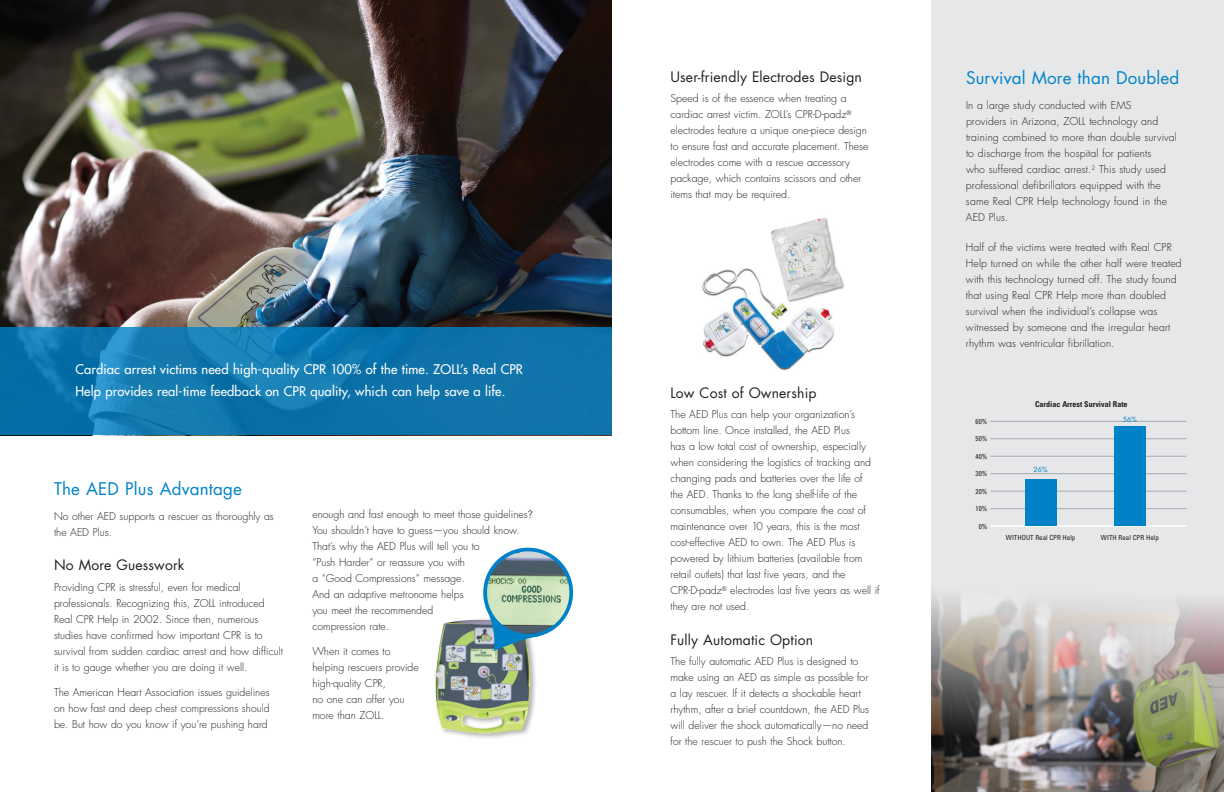
<style>
.page{position:relative;width:1224px;height:792px;background:#fff}
.page>*{position:absolute;margin:0;border:0;box-sizing:border-box;transform-origin:0 0}
.t1{font:17px "Futura Std";letter-spacing:.01em;color:#0082c8}
.t2{font:14px "Futura Std";letter-spacing:.01em;color:#231f20}
.t3{font:500 13px/21.6px "Futura Std";letter-spacing:.01em;color:#fff}
.Body1{font:300 10.5px/16px "Futura Std";color:#231f20}
.Body{font:300 10.5px/16px "Futura Std";letter-spacing:.01em;color:#231f20}
.t4{font:700 condensed 8px "Univers";color:#231f20}
.t5{font:condensed 7px "Univers";color:#231f20}
.t6{font:7px "Futura";color:#0082c8}
.s1{font-family:"Avenir"}
</style>
<div class="page">
<img style="left:0;top:0;width:612px;height:327px">
<svg style="left:0;top:327px;width:612px;height:108px;background:#0f76ac"></svg>
<div style="left:432px;top:618px;width:105px;height:122px;background:#231f20;opacity:.34"></div>
<img style="left:434px;top:620px;width:96px;height:113px">
<svg style="left:485px;top:610px;width:52px;height:41px"></svg>
<img style="left:485px;top:550px;width:86px;height:86px;border-radius:43px">
<div style="left:483px;top:548px;width:90px;height:90px;border:4px solid #0082c8;border-radius:50%"></div>
<img style="left:702px;top:217px;width:143px;height:153px">
<div style="left:931px;top:0;width:293px;height:792px;background:#e6e7e9"></div>
<img style="left:931px;top:595px;width:293px;height:197px">
<hr style="left:990px;top:525px;width:197px;height:2px;background:#fff">
<hr style="left:990px;top:508px;width:197px;height:1px;background:#a8a9ad">
<hr style="left:990px;top:474px;width:197px;height:1px;background:#a8a9ad">
<hr style="left:990px;top:439px;width:197px;height:1px;background:#a8a9ad">
<hr style="left:990px;top:491px;width:197px;height:1px;background:#a8a9ad">
<hr style="left:990px;top:456px;width:197px;height:1px;background:#a8a9ad">
<hr style="left:990px;top:421px;width:197px;height:1px;background:#a8a9ad">
<div style="left:1114px;top:426px;width:32px;height:100px;background:#0082c8"></div>
<div style="left:1025px;top:479px;width:31px;height:47px;background:#0082c8"></div>
<p class="t3" style="left:75px;top:359px;width:449px">Cardiac arrest victims need high-quality CPR 100% of the time. ZOLL’s Real CPR<br>Help provides real-time feedback on CPR quality, which can help save a life.</p>
<h1 class="t1" style="left:54px;top:477px;width:189px">The AED Plus Advantage</h1>
<p class="Body1" style="left:54px;top:508px;width:221px">No other AED supports a rescuer as thoroughly as the AED Plus.</p>
<h4 class="t2" style="left:54px;top:556px;width:132px">No More Guesswork</h4>
<p class="Body1" style="left:54px;top:579px;width:230px">Providing CPR is stressful, even for medical professionals. Recognizing this, ZOLL introduced Real CPR Help in 2002. Since then, numerous studies have confirmed how important CPR is to survival from sudden cardiac arrest and how difficult it is to gauge whether you are doing it well.</p>
<p class="Body1" style="left:54px;top:684px;width:217px;text-align:justify">The American Heart Association issues guidelines on how fast and deep chest compressions should be. But how do you know if you’re pushing hard</p>
<p class="Body1" style="left:312px;top:507px;width:222px">enough and fast enough to meet those guidelines<span class="s1">?<br></span>You shouldn’t have to guess—you should know.<br>That’s why the AED Plus will tell you to<br>“Push Harder” or reassure you with<br>a “Good Compressions” message.<br>And an adaptive metronome helps<br>you meet the recommended<br>compression rate.</p>
<p class="Body1" style="left:312px;top:644px;width:108px">When it comes to helping rescuers provide high-quality CPR,<br>no one can offer you more than ZOLL.</p>
<h4 class="t2" style="left:670px;top:68px;width:193px">User-friendly Electrodes Design</h4>
<p class="Body1" style="left:670px;top:91px;width:200px">Speed is of the essence when treating a cardiac arrest victim. ZOLL’s CPR-D-padz<sup>® </sup>electrodes feature a unique one-piece design to ensure fast and accurate placement. These electrodes come with a rescue accessory package, which contains scissors and other items that may be required.</p>
<h4 class="t2" style="left:670px;top:384px;width:148px">Low Cost of Ownership</h4>
<p class="Body1" style="left:670px;top:407px;width:211px">The AED Plus can help your organization’s bottom line. Once installed, the AED Plus<br>has a low total cost of ownership, especially when considering the logistics of tracking and changing pads and batteries over the life of<br>the AED. Thanks to the long shelf-life of the consumables, when you compare the cost of maintenance over 10 years, this is the most cost-effective AED to own. The AED Plus is powered by lithium batteries (available from retail outlets) that last five years, and the CPR-D-padz<sup>®</sup> electrodes last five years as well if they are not used.</p>
<h4 class="t2" style="left:670px;top:631px;width:144px">Fully Automatic Option</h4>
<p class="Body1" style="left:670px;top:654px;width:200px">The fully automatic AED Plus is designed to make using an AED as simple as possible for a lay rescuer. If it detects a shockable heart rhythm, after a brief countdown, the AED Plus will deliver the shock automatically—no need for the rescuer to push the Shock button.</p>
<h1 class="t1" style="left:966px;top:67px;width:215px">Survival More than Doubled</h1>
<p class="Body" style="left:966px;top:98px;width:213px">In a large study conducted with EMS<br>providers in Arizona, ZOLL technology and training combined to more than double survival to discharge from the hospital for patients<br>who suffered cardiac arrest.<sup>2</sup> This study used professional defibrillators equipped with the same Real CPR Help technology found in the AED Plus.</p>
<p class="Body" style="left:966px;top:239px;width:217px">Half of the victims were treated with Real CPR Help turned on while the other half were treated with this technology turned off. The study found that using Real CPR Help more than doubled survival when the individual’s collapse was witnessed by someone and the irregular heart rhythm was ventricular fibrillation.</p>
<p class="t5" style="left:976px;top:417px;width:13px">60%</p>
<p class="t5" style="left:976px;top:434px;width:13px">50%</p>
<p class="t5" style="left:976px;top:452px;width:13px">40%</p>
<p class="t5" style="left:976px;top:469px;width:13px">30%</p>
<p class="t5" style="left:976px;top:487px;width:13px">20%</p>
<p class="t5" style="left:976px;top:504px;width:13px">10%</p>
<p class="t5" style="left:979px;top:522px;width:10px">0%</p>
<p class="t4" style="left:1035px;top:399px;width:94px">Cardiac Arrest Survival Rate</p>
<p class="t6" style="left:1034px;top:464px;width:16px">26%</p>
<p class="t5" style="left:1006px;top:533px;width:71px">WITHOUT Real CPR Help</p>
<p class="t6" style="left:1123px;top:414px;width:16px">56%</p>
<p class="t5" style="left:1101px;top:533px;width:60px">WITH Real CPR Help</p>
</div>
